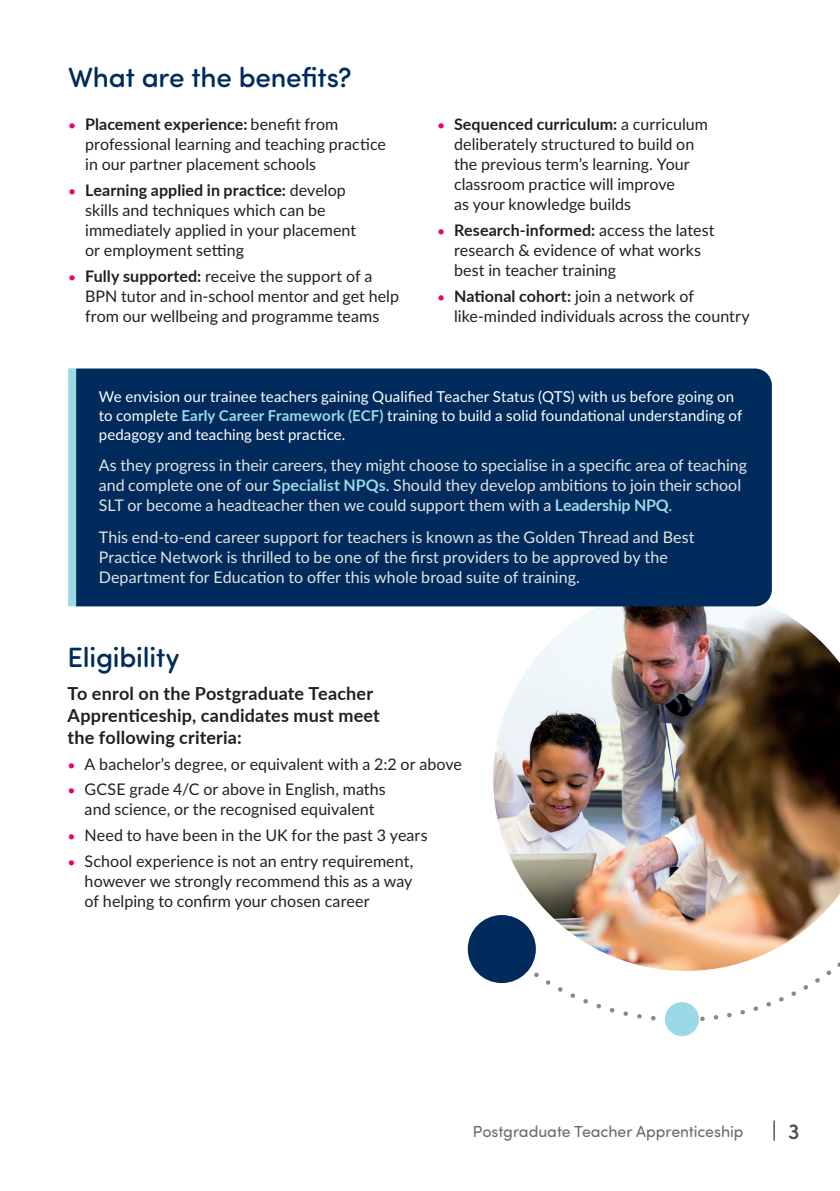
<style>
.page{position:relative;width:840px;height:1191px;background:#fff}
.page>*{position:absolute;margin:0;border:0;box-sizing:border-box;transform-origin:0 0}
.t1{font:500 28px "Sofia Pro Soft";letter-spacing:-.005em;color:#002b5c}
.t2{font:500 22px "Sofia Pro Soft";color:#464b54}
.t3{font:700 18px/22px "Lato";letter-spacing:.01em;color:#231f20}
.t4{font:16px/20px "Lato";letter-spacing:.005em;color:#231f20}
.t5{font:16px/20px "Lato";color:#e2e4e2}
.t6{font:16px "Sofia Pro Soft";letter-spacing:-.005em;color:#6c6d70}
.t7{font:15px/19px "Lato";letter-spacing:.005em;color:#fff}
.s1{font-size:14px;color:#e4036f}
.s2{font-weight:700}
.s3{font-weight:700;color:#9cd9e6}
</style>
<div class="page">
<img style="left:493px;top:586px;width:346px;height:385px">
<img style="left:680px;top:772px;width:159px;height:252px">
<svg style="left:507px;top:948px;width:164px;height:73px"></svg>
<div style="left:467px;top:915px;width:68px;height:68px;background:#002b5c;border-radius:50%"></div>
<div style="left:664px;top:1002px;width:34px;height:34px;background:#9cd9e6;border-radius:50%"></div>
<div style="left:76px;top:368px;width:695px;height:238px;background:#002b5c"></div>
<div style="left:68px;top:372px;width:8px;height:230px;background:#9cd9e6"></div>
<h1 class="t1" style="left:68px;top:57px;width:285px">What are the benefits?</h1>
<p class="t4" style="left:85px;top:114px;width:302px;text-indent:-17px"><span class="s1">•</span> <span class="s2">Placement experience:</span> benefit from professional learning and teaching practice in our partner placement schools</p>
<p class="t4" style="left:85px;top:180px;width:272px;text-indent:-17px"><span class="s1">•</span> <span class="s2">Learning applied in practice:</span> develop skills and techniques which can be immediately applied in your placement or employment setting</p>
<p class="t4" style="left:85px;top:265px;width:315px;text-indent:-17px"><span class="s1">•</span> <span class="s2">Fully supported:</span> receive the support of a<br>BPN tutor and in-school mentor and get help from our wellbeing and programme teams</p>
<p class="t4" style="left:454px;top:114px;width:255px;text-indent:-17px"><span class="s1">•</span> <span class="s2">Sequenced curriculum:</span> a curriculum deliberately structured to build on the previous term’s learning. Your classroom practice will improve<br>as your knowledge builds</p>
<p class="t4" style="left:454px;top:220px;width:262px;text-indent:-17px"><span class="s1">•</span> <span class="s2">Research-informed:</span> access the latest research &amp; evidence of what works best in teacher training</p>
<p class="t4" style="left:454px;top:285px;width:297px;text-indent:-17px"><span class="s1">•</span> <span class="s2">National cohort:</span> join a network of like-minded individuals across the country</p>
<p class="t7" style="left:99px;top:386px;width:644px">We envision our trainee teachers gaining Qualified Teacher Status (QTS) with us before going on to complete <span class="s3">Early Career Framework (ECF)</span> training to build a solid foundational understanding of pedagogy and teaching best practice.</p>
<p class="t5" style="left:99px;top:455px;width:649px">As they progress in their careers, they might choose to specialise in a specific area of teaching and complete one of our <span class="s3">Specialist NPQs</span>. Should they develop ambitions to join their school<br>SLT or become a headteacher then we could support them with a <span class="s3">Leadership NPQ</span>.</p>
<p class="t5" style="left:99px;top:526px;width:597px">This end-to-end career support for teachers is known as the Golden Thread and Best<br>Practice Network is thrilled to be one of the first providers to be approved by the<br>Department for Education to offer this whole broad suite of training.</p>
<h1 class="t1" style="left:68px;top:636px;width:113px">Eligibility</h1>
<p class="t3" style="left:68px;top:681px;width:313px">To enrol on the Postgraduate Teacher<br>Apprenticeship, candidates must meet the following criteria:</p>
<p class="t4" style="left:68px;top:753px;width:395px"><span class="s1">•</span> A bachelor’s degree, or equivalent with a 2:2 or above</p>
<p class="t4" style="left:68px;top:779px;width:319px;text-align:center"><span class="s1">•</span> GCSE grade 4/C or above in English, maths and science, or the recognised equivalent</p>
<p class="t4" style="left:68px;top:824px;width:361px"><span class="s1">•</span> Need to have been in the UK for the past 3 years</p>
<p class="t4" style="left:85px;top:850px;width:330px;text-align:justify;text-indent:-17px"><span class="s1">•</span> School experience is not an entry requirement, however we strongly recommend this as a way of helping to confirm your chosen career</p>
<p class="t6" style="left:472px;top:1120px;width:272px">Postgraduate Teacher Apprenticeship</p>
<h2 class="t2" style="left:771px;top:1115px;width:29px">| 3</h2>
</div>
